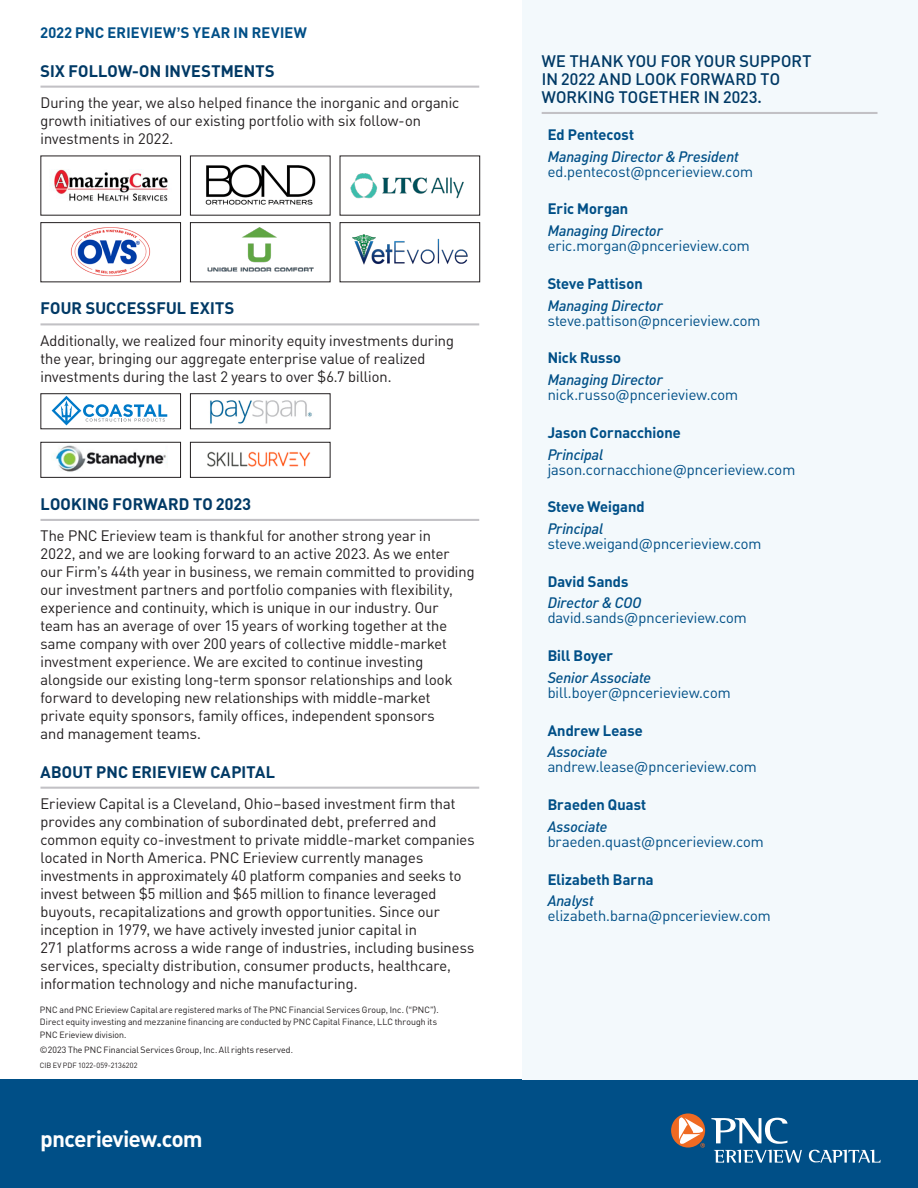
<style>
.page{position:relative;width:918px;height:1188px;background:#fff}
.page>*{position:absolute;margin:0;border:0;box-sizing:border-box;transform-origin:0 0}
.t1{font:700 22.5px "PNC Brand";letter-spacing:-.015em;color:#fff}
.t2{font:700 16.5px "PNC Brand";letter-spacing:.015em;color:#003965}
.t3{font:500 16.5px/18px "PNC Brand";letter-spacing:.015em;color:#003965}
.t4{font:15px/18px "PNC Brand";letter-spacing:.005em;color:#231f20}
.t5{font:15px "PNC Brand";letter-spacing:.005em;color:#004f87}
.t6{font:700 15px "PNC Brand";letter-spacing:.01em;color:#004f87}
.t7{font:italic 500 15px "PNC Brand";letter-spacing:.005em;color:#004f87}
.t8{font:700 15px "PNC Brand";letter-spacing:.005em;color:#005087}
.t9{font:9px/12.8px "PNC Brand";letter-spacing:.01em;color:#231f20}
.t10{font:7.5px "PNC Brand";letter-spacing:.01em;color:#231f20}
.s1{color:#004f87}
</style>
<div class="page">
<div style="left:0;top:1079px;width:918px;height:109px;background:#004f87"></div>
<hr style="left:40px;top:86px;width:439px;height:2px;background:#c2c1c5">
<img style="left:54px;top:170px;width:114px;height:31px">
<img style="left:206px;top:165px;width:109px;height:40px">
<img style="left:350px;top:173px;width:114px;height:26px">
<div style="left:40px;top:222px;width:141px;height:60px;border:1px solid #231f20"></div>
<img style="left:70px;top:227px;width:81px;height:50px">
<div style="left:190px;top:222px;width:140px;height:60px;border:1px solid #231f20"></div>
<img style="left:207px;top:228px;width:107px;height:44px">
<div style="left:340px;top:222px;width:140px;height:60px;border:1px solid #231f20"></div>
<img style="left:352px;top:234px;width:115px;height:31px">
<hr style="left:40px;top:323px;width:439px;height:2px;background:#c2c1c5">
<div style="left:40px;top:393px;width:141px;height:36px;border:1px solid #231f20"></div>
<svg style="left:52px;top:396px;width:115px;height:29px"></svg>
<div style="left:190px;top:393px;width:140px;height:36px;border:1px solid #231f20"></div>
<img style="left:205px;top:400px;width:110px;height:28px">
<div style="left:40px;top:442px;width:141px;height:36px;border:1px solid #231f20"></div>
<img style="left:55px;top:445px;width:112px;height:27px">
<div style="left:190px;top:442px;width:140px;height:36px;border:1px solid #231f20"></div>
<img style="left:207px;top:451px;width:104px;height:16px">
<hr style="left:40px;top:519px;width:439px;height:2px;background:#c2c1c5">
<hr style="left:40px;top:787px;width:439px;height:2px;background:#c2c1c5">
<div style="left:522px;top:0;width:396px;height:1079px;background:#f3f9fc"></div>
<hr style="left:542px;top:112px;width:336px;height:2px;background:#c2c1c5">
<svg style="left:711px;top:1118px;width:77px;height:26px"></svg>
<svg style="left:671px;top:1113px;width:34px;height:35px"></svg>
<svg style="left:714px;top:1150px;width:88px;height:13px"></svg>
<svg style="left:809px;top:1150px;width:71px;height:13px"></svg>
<p class="t6" style="left:40px;top:22px;width:268px">2022 PNC ERIEVIEW’S YEAR IN REVIEW</p>
<h2 class="t2" style="left:41px;top:60px;width:235px">SIX FOLLOW-ON INVESTMENTS</h2>
<p class="t4" style="left:40px;top:93px;width:420px">During the year, we also helped finance the inorganic and organic growth initiatives of our existing portfolio with six follow-on investments in 2022.</p>
<h2 class="t2" style="left:41px;top:298px;width:195px">FOUR SUCCESSFUL EXITS</h2>
<p class="t4" style="left:40px;top:331px;width:415px">Additionally, we realized four minority equity investments during the year, bringing our aggregate enterprise value of realized investments during the last 2 years to over $6.7 billion.</p>
<h2 class="t2" style="left:41px;top:493px;width:212px">LOOKING FORWARD TO 2023</h2>
<p class="t4" style="left:40px;top:527px;width:436px">The PNC Erieview team is thankful for another strong year in<br>2022, and we are looking forward to an active 2023. As we enter our Firm’s 44th year in business, we remain committed to providing our investment partners and portfolio companies with flexibility, experience and continuity, which is unique in our industry. Our team has an average of over 15 years of working together at the same company with over 200 years of collective middle-market investment experience. We are excited to continue investing alongside our existing long-term sponsor relationships and look forward to developing new relationships with middle-market private equity sponsors, family offices, independent sponsors<br>and management teams.</p>
<h2 class="t2" style="left:41px;top:761px;width:236px">ABOUT PNC ERIEVIEW CAPITAL</h2>
<p class="t4" style="left:40px;top:795px;width:436px">Erieview Capital is a Cleveland, Ohio–based investment firm that provides any combination of subordinated debt, preferred and common equity co-investment to private middle-market companies located in North America. PNC Erieview currently manages investments in approximately 40 platform companies and seeks to invest between $5 million and $65 million to finance leveraged buyouts, recapitalizations and growth opportunities. Since our inception in 1979, we have actively invested junior capital in<br>271 platforms across a wide range of industries, including business services, specialty distribution, consumer products, healthcare, information technology and niche manufacturing.</p>
<p class="t9" style="left:40px;top:1003px;width:400px">PNC and PNC Erieview Capital are registered marks of The PNC Financial Services Group, Inc. (“PNC”).<br>Direct equity investing and mezzanine financing are conducted by PNC Capital Finance, LLC through its<br>PNC Erieview division.</p>
<p class="t9" style="left:40px;top:1043px;width:254px">©2023 The PNC Financial Services Group, Inc. All rights reserved.</p>
<p class="t10" style="left:40px;top:1061px;width:99px">CIB EV PDF 1022-059-2136202</p>
<p class="t1" style="left:40px;top:1124px;width:164px">pncerieview.com</p>
<p class="t3" style="left:542px;top:51px;width:271px">WE THANK YOU FOR YOUR SUPPORT<br>IN 2022 AND LOOK FORWARD TO<br>WORKING TOGETHER IN 2023.</p>
<p class="t6" style="left:548px;top:125px;width:88px">Ed Pentecost</p>
<p class="t7" style="left:548px;top:147px;width:193px">Managing Director &amp; President</p>
<p class="t5" style="left:548px;top:162px;width:207px">ed.pentecost@pncerieview.com</p>
<p class="t6" style="left:548px;top:199px;width:82px">Eric Morgan</p>
<p class="t7" style="left:548px;top:221px;width:117px">Managing Director</p>
<p class="t5" style="left:548px;top:236px;width:204px">eric.morgan@pncerieview.com</p>
<p class="t8" style="left:548px;top:274px;width:96px"><span class="s1">Ste</span>ve Pattiso<span class="s1">n</span></p>
<p class="t7" style="left:548px;top:296px;width:117px">Managing Director</p>
<p class="t5" style="left:548px;top:311px;width:214px">steve.pattison@pncerieview.com</p>
<p class="t6" style="left:548px;top:348px;width:75px">Nick Russo</p>
<p class="t7" style="left:548px;top:370px;width:117px">Managing Director</p>
<p class="t5" style="left:548px;top:385px;width:192px">nick.russo@pncerieview.com</p>
<p class="t6" style="left:548px;top:423px;width:135px">Jason Cornacchione</p>
<p class="t7" style="left:548px;top:445px;width:57px">Principal</p>
<p class="t5" style="left:548px;top:460px;width:249px">jason.cornacchione@pncerieview.com</p>
<p class="t6" style="left:548px;top:497px;width:99px">Steve Weigand</p>
<p class="t7" style="left:548px;top:519px;width:57px">Principal</p>
<p class="t5" style="left:548px;top:534px;width:215px">steve.weigand@pncerieview.com</p>
<p class="t6" style="left:548px;top:571px;width:82px">David Sands</p>
<p class="t7" style="left:548px;top:594px;width:95px">Director &amp; COO</p>
<p class="t5" style="left:548px;top:609px;width:201px">david.sands@pncerieview.com</p>
<p class="t6" style="left:548px;top:646px;width:67px">Bill Boyer</p>
<p class="t7" style="left:548px;top:668px;width:105px">Senior Associate</p>
<p class="t5" style="left:548px;top:683px;width:184px">bill.boyer@pncerieview.com</p>
<p class="t6" style="left:548px;top:720px;width:97px">Andrew Lease</p>
<p class="t7" style="left:548px;top:743px;width:61px">Associate</p>
<p class="t5" style="left:548px;top:758px;width:211px">andrew.lease@pncerieview.com</p>
<p class="t6" style="left:548px;top:795px;width:100px">Braeden Quast</p>
<p class="t7" style="left:548px;top:817px;width:61px">Associate</p>
<p class="t5" style="left:548px;top:832px;width:218px">braeden.quast@pncerieview.com</p>
<p class="t6" style="left:548px;top:869px;width:107px">Elizabeth Barna</p>
<p class="t7" style="left:548px;top:891px;width:47px">Analyst</p>
<p class="t5" style="left:548px;top:907px;width:225px">elizabeth.barna@pncerieview.com</p>
</div>
